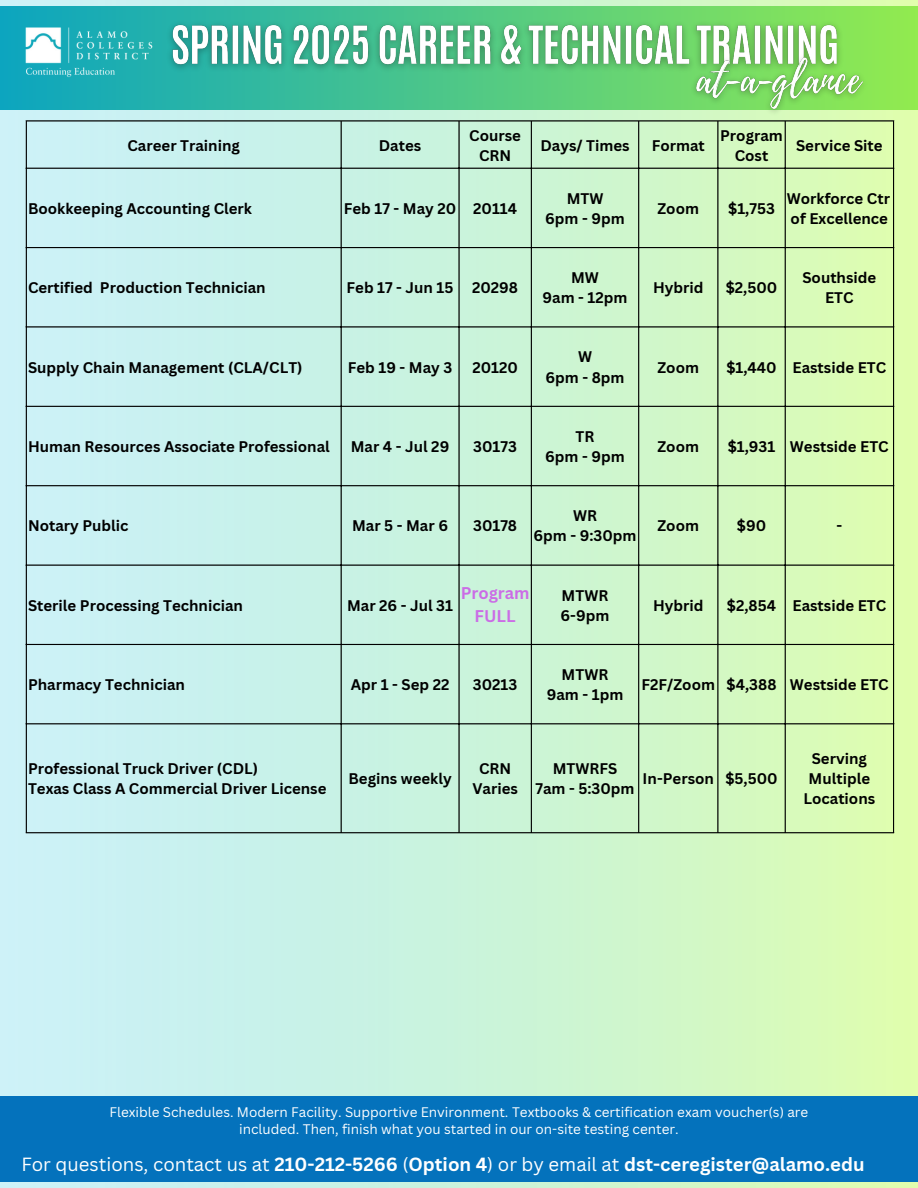
<style>
.page{position:relative;width:918px;height:1188px;background:#fff}
.page>*{position:absolute;margin:0;border:0;box-sizing:border-box;transform-origin:0 0}
.t1{font:700 18.6px "Canva Sans";color:#fff}
.t2{font:700 16.5px/22.5px "Canva Sans";color:#cb6ce6;text-align:center}
.t3{font:700 15px/20.2px "Canva Sans";color:#000;text-align:center}
.t4{font:13.5px/16.8px "Canva Sans";color:#fff;text-align:center}
.s1{font-weight:400}
</style>
<div class="page">
<div style="left:0;top:0;width:918px;height:1188px;background:linear-gradient(to right,#c4eefe,#d6f9b1)"></div>
<div style="left:0;top:6px;width:918px;height:104px;background:linear-gradient(to right,#0ca5bf,#92eb4f)"></div>
<div style="left:0;top:1096px;width:918px;height:85px;background:#0472bc"></div>
<img style="left:161px;top:13px;width:689px;height:65px">
<hr style="left:26px;top:122px;width:1px;height:710px;background:#000">
<hr style="left:341px;top:122px;width:1px;height:710px;background:#000">
<hr style="left:458px;top:122px;width:2px;height:710px;background:#000">
<hr style="left:531px;top:122px;width:1px;height:710px;background:#000">
<hr style="left:638px;top:122px;width:1px;height:710px;background:#000">
<hr style="left:717px;top:122px;width:1px;height:710px;background:#000">
<hr style="left:785px;top:122px;width:1px;height:710px;background:#000">
<hr style="left:893px;top:122px;width:1px;height:710px;background:#000">
<hr style="left:26px;top:120px;width:868px;height:2px;background:#000">
<hr style="left:26px;top:168px;width:868px;height:1px;background:#000">
<hr style="left:26px;top:247px;width:868px;height:1px;background:#000">
<hr style="left:26px;top:326px;width:868px;height:2px;background:#000">
<hr style="left:26px;top:406px;width:868px;height:1px;background:#000">
<hr style="left:26px;top:485px;width:868px;height:1px;background:#000">
<hr style="left:26px;top:565px;width:868px;height:1px;background:#000">
<hr style="left:26px;top:644px;width:868px;height:1px;background:#000">
<hr style="left:26px;top:723px;width:868px;height:1px;background:#000">
<hr style="left:26px;top:832px;width:868px;height:1px;background:#000">
<img style="left:684px;top:47px;width:191px;height:75px">
<img style="left:26px;top:27px;width:127px;height:55px">
<p class="t3" style="left:127px;top:135px;width:114px">Career Training</p>
<p class="t3" style="left:379px;top:135px;width:44px">Dates</p>
<p class="t3" style="left:469px;top:125px;width:53px">Course<br>CRN</p>
<p class="t3" style="left:540px;top:135px;width:91px">Days/ Times</p>
<p class="t3" style="left:652px;top:135px;width:55px">Format</p>
<p class="t3" style="left:720px;top:125px;width:64px">Program<br>Cost</p>
<p class="t3" style="left:796px;top:135px;width:88px">Service Site</p>
<p class="t3" style="left:28px;top:198px;width:226px">Bookkeeping Accounting Clerk</p>
<p class="t3" style="left:344px;top:198px;width:114px">Feb 17 - May 20</p>
<p class="t3" style="left:473px;top:198px;width:45px">20114</p>
<p class="t3" style="left:28px;top:277px;width:239px">Certified Production Technician</p>
<p class="t3" style="left:347px;top:277px;width:108px">Feb 17 - Jun 15</p>
<p class="t3" style="left:472px;top:277px;width:48px">20298</p>
<p class="t3" style="left:28px;top:357px;width:276px">Supply Chain Management (CLA/CLT)</p>
<p class="t3" style="left:348px;top:357px;width:106px">Feb 19 - May 3</p>
<p class="t3" style="left:472px;top:357px;width:47px">20120</p>
<p class="t3" style="left:567px;top:188px;width:38px">MTW</p>
<p class="t3" style="left:545px;top:208px;width:81px">6pm - 9pm</p>
<p class="t3" style="left:571px;top:267px;width:29px">MW</p>
<p class="t3" style="left:543px;top:287px;width:86px">9am - 12pm</p>
<p class="t3" style="left:578px;top:346px;width:16px">W</p>
<p class="t3" style="left:546px;top:367px;width:81px">6pm - 8pm</p>
<p class="t3" style="left:28px;top:436px;width:303px">Human Resources Associate Professional</p>
<p class="t3" style="left:351px;top:436px;width:100px">Mar 4 - Jul 29</p>
<p class="t3" style="left:473px;top:436px;width:45px">30173</p>
<p class="t3" style="left:576px;top:426px;width:20px">TR</p>
<p class="t3" style="left:545px;top:446px;width:81px">6pm - 9pm</p>
<p class="t3" style="left:28px;top:515px;width:102px">Notary Public</p>
<p class="t3" style="left:352px;top:515px;width:97px">Mar 5 - Mar 6</p>
<p class="t3" style="left:473px;top:515px;width:45px">30178</p>
<p class="t3" style="left:573px;top:505px;width:26px">WR</p>
<p class="t3" style="left:534px;top:525px;width:104px">6pm - 9:30pm</p>
<p class="t3" style="left:28px;top:595px;width:217px">Sterile Processing Technician</p>
<p class="t3" style="left:347px;top:595px;width:108px">Mar 26 - Jul 31</p>
<p class="t2" style="left:461px;top:582px;width:70px">Program<br>FULL</p>
<p class="t3" style="left:562px;top:585px;width:48px">MTWR</p>
<p class="t3" style="left:561px;top:605px;width:50px">6-9pm</p>
<p class="t3" style="left:658px;top:198px;width:43px">Zoom</p>
<p class="t3" style="left:728px;top:198px;width:48px">$1,753</p>
<p class="t3" style="left:787px;top:188px;width:105px">Workforce Ctr</p>
<p class="t3" style="left:791px;top:208px;width:99px">of Excellence</p>
<p class="t3" style="left:653px;top:277px;width:52px">Hybrid</p>
<p class="t3" style="left:726px;top:277px;width:53px">$2,500</p>
<p class="t3" style="left:802px;top:267px;width:75px">Southside<br>ETC</p>
<p class="t3" style="left:658px;top:357px;width:43px">Zoom</p>
<p class="t3" style="left:726px;top:357px;width:52px">$1,440</p>
<p class="t3" style="left:792px;top:357px;width:95px">Eastside ETC</p>
<p class="t3" style="left:658px;top:436px;width:43px">Zoom</p>
<p class="t3" style="left:728px;top:436px;width:49px">$1,931</p>
<p class="t3" style="left:790px;top:436px;width:100px">Westside ETC</p>
<p class="t3" style="left:658px;top:515px;width:43px">Zoom</p>
<p class="t3" style="left:737px;top:515px;width:31px">$90</p>
<p class="t3" style="left:836px;top:515px;width:7px">-</p>
<p class="t3" style="left:653px;top:595px;width:52px">Hybrid</p>
<p class="t3" style="left:727px;top:595px;width:51px">$2,854</p>
<p class="t3" style="left:792px;top:595px;width:95px">Eastside ETC</p>
<p class="t3" style="left:28px;top:674px;width:158px">Pharmacy Technician</p>
<p class="t3" style="left:351px;top:674px;width:100px">Apr 1 - Sep 22</p>
<p class="t3" style="left:473px;top:674px;width:46px">30213</p>
<p class="t3" style="left:562px;top:664px;width:48px">MTWR</p>
<p class="t3" style="left:547px;top:684px;width:78px">9am - 1pm</p>
<p class="t3" style="left:642px;top:674px;width:75px">F2F/Zoom</p>
<p class="t3" style="left:727px;top:674px;width:51px">$4,388</p>
<p class="t3" style="left:790px;top:674px;width:100px">Westside ETC</p>
<p class="t3" style="left:28px;top:758px;width:232px">Professional Truck Driver (CDL)</p>
<p class="t3" style="left:28px;top:778px;width:300px">Texas Class A Commercial Driver License</p>
<p class="t3" style="left:348px;top:768px;width:105px">Begins weekly</p>
<p class="t3" style="left:479px;top:758px;width:34px">CRN</p>
<p class="t3" style="left:472px;top:778px;width:47px">Varies</p>
<p class="t3" style="left:553px;top:758px;width:66px">MTWRFS</p>
<p class="t3" style="left:536px;top:778px;width:101px">7am - 5:30pm</p>
<p class="t3" style="left:643px;top:768px;width:73px">In-Person</p>
<p class="t3" style="left:725px;top:768px;width:54px">$5,500</p>
<p class="t3" style="left:803px;top:748px;width:73px">Serving<br>Multiple<br>Locations</p>
<p class="t4" style="left:110px;top:1103px;width:700px">Flexible Schedules. Modern Facility. Supportive Environment. Textbooks &amp; certification exam voucher(s) are included. Then, finish what you started in our on-site testing center.</p>
<p class="t1" style="left:21px;top:1151px;width:845px"><span class="s1">For questions, contact us at</span> 210-212-5266 <span class="s1">(</span>Option 4<span class="s1">) or by email at</span> dst-ceregister@alamo.edu</p>
</div>
